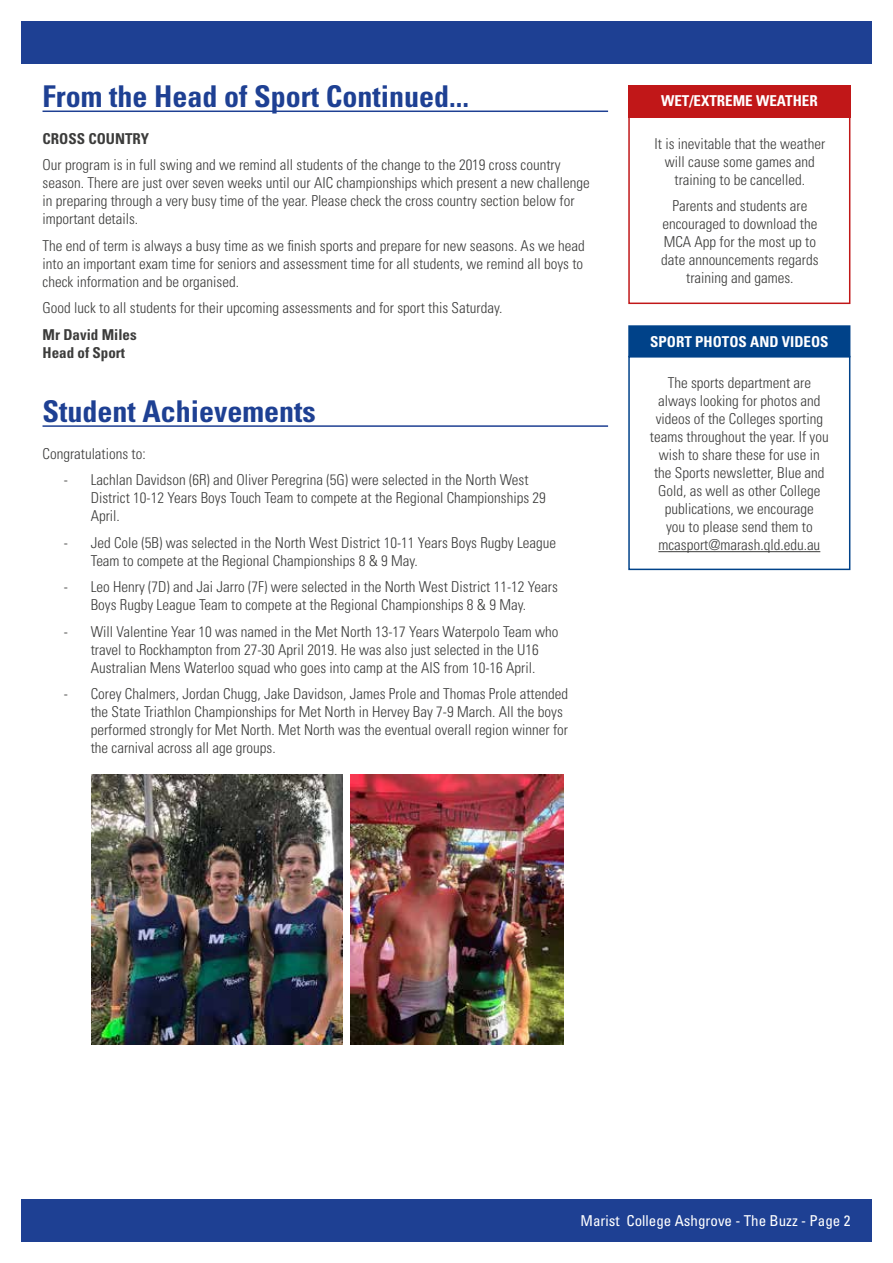
<style>
.page{position:relative;width:893px;height:1263px;background:#fff}
.page>*{position:absolute;margin:0;border:0;box-sizing:border-box;transform-origin:0 0}
.t1{font:700 condensed 30px "Univers LT Std";color:#1e4093}
.t2{font:300 condensed 15px/18px "Univers LT Std";color:#3c3c3b;text-align:center}
.t3{font:700 condensed 15px "Univers LT Std";color:#fff}
.t4{font:condensed 15px "Univers LT Std";color:#fff}
.t5{font:700 condensed 15px/18px "Univers LT Std";color:#3c3c3b}
</style>
<div class="page">
<div style="left:21px;top:1199px;width:851px;height:43px;background:#1e4093"></div>
<div style="left:21px;top:21px;width:851px;height:43px;background:#1e4093"></div>
<div style="left:628px;top:116px;width:222px;height:188px;border:2px solid #c11718"></div>
<div style="left:628px;top:85px;width:222px;height:32px;background:#c11718"></div>
<div style="left:628px;top:356px;width:222px;height:214px;border:2px solid #004289"></div>
<div style="left:629px;top:326px;width:221px;height:31px;background:#004289"></div>
<div style="left:628px;top:325px;width:222px;height:32px;border:2px solid #004289"></div>
<hr style="left:658px;top:551px;width:162px;height:1px;background:#3c3c3b">
<hr style="left:43px;top:425px;width:565px;height:2px;background:#1e4093">
<hr style="left:43px;top:111px;width:565px;height:1px;background:#1e4093">
<img style="left:92px;top:774px;width:251px;height:271px">
<img style="left:350px;top:774px;width:213px;height:271px">
<h1 class="t1" style="left:43px;top:78px;width:428px">From the Head of Sport Continued...</h1>
<p class="t5" style="left:43px;top:129px;width:108px">CROSS COUNTRY</p>
<p class="t2" style="left:43px;top:156px;width:549px;text-align:left">Our program is in full swing and we remind all students of the change to the 2019 cross country season. There are just over seven weeks until our AIC championships which present a new challenge in preparing through a very busy time of the year. Please check the cross country section below for important details.</p>
<p class="t2" style="left:43px;top:236px;width:544px;text-align:justify">The end of term is always a busy time as we finish sports and prepare for new seasons. As we head into an important exam time for seniors and assessment time for all students, we remind all boys to check information and be organised.</p>
<p class="t2" style="left:43px;top:299px;width:461px">Good luck to all students for their upcoming assessments and for sport this Saturday.</p>
<p class="t5" style="left:43px;top:325px;width:96px">Mr David Miles<br>Head of Sport</p>
<h1 class="t1" style="left:43px;top:392px;width:275px">Student Achievements</h1>
<p class="t2" style="left:43px;top:444px;width:105px">Congratulations to:</p>
<p class="t2" style="left:91px;top:471px;width:457px;text-align:left;text-indent:-27px">- Lachlan Davidson (6R) and Oliver Peregrina (5G) were selected in the North West<br>District 10-12 Years Boys Touch Team to compete at the Regional Championships 29<br>April.</p>
<p class="t2" style="left:91px;top:533px;width:467px;text-align:left;text-indent:-27px">- Jed Cole (5B) was selected in the North West District 10-11 Years Boys Rugby League<br>Team to compete at the Regional Championships 8 &amp; 9 May.</p>
<p class="t2" style="left:64px;top:578px;width:496px">- Leo Henry (7D) and Jai Jarro (7F) were selected in the North West District 11-12 Years<br>Boys Rugby League Team to compete at the Regional Championships 8 &amp; 9 May.</p>
<p class="t2" style="left:64px;top:622px;width:496px">- Will Valentine Year 10 was named in the Met North 13-17 Years Waterpolo Team who travel to Rockhampton from 27-30 April 2019. He was also just selected in the U16<br>Australian Mens Waterloo squad who goes into camp at the AIS from 10-16 April.</p>
<p class="t2" style="left:91px;top:685px;width:479px;text-align:left;text-indent:-27px">- Corey Chalmers, Jordan Chugg, Jake Davidson, James Prole and Thomas Prole attended the State Triathlon Championships for Met North in Hervey Bay 7-9 March. All the boys performed strongly for Met North. Met North was the eventual overall region winner for the carnival across all age groups.</p>
<p class="t3" style="left:661px;top:92px;width:158px">WET/EXTREME WEATHER</p>
<p class="t2" style="left:654px;top:134px;width:172px">It is inevitable that the weather will cause some games and training to be cancelled.</p>
<p class="t2" style="left:661px;top:197px;width:159px">Parents and students are encouraged to download the<br>MCA App for the most up to date announcements regards training and games.</p>
<p class="t3" style="left:650px;top:332px;width:180px">SPORT PHOTOS AND VIDEOS</p>
<p class="t2" style="left:650px;top:374px;width:180px">The sports department are always looking for photos and videos of the Colleges sporting teams throughout the year. If you wish to share these for use in the Sports newsletter, Blue and<br>Gold, as well as other College publications, we encourage<br>you to please send them to mcasport@marash.qld.edu.au</p>
<p class="t4" style="left:580px;top:1211px;width:271px">Marist College Ashgrove - The Buzz - Page 2</p>
</div>
